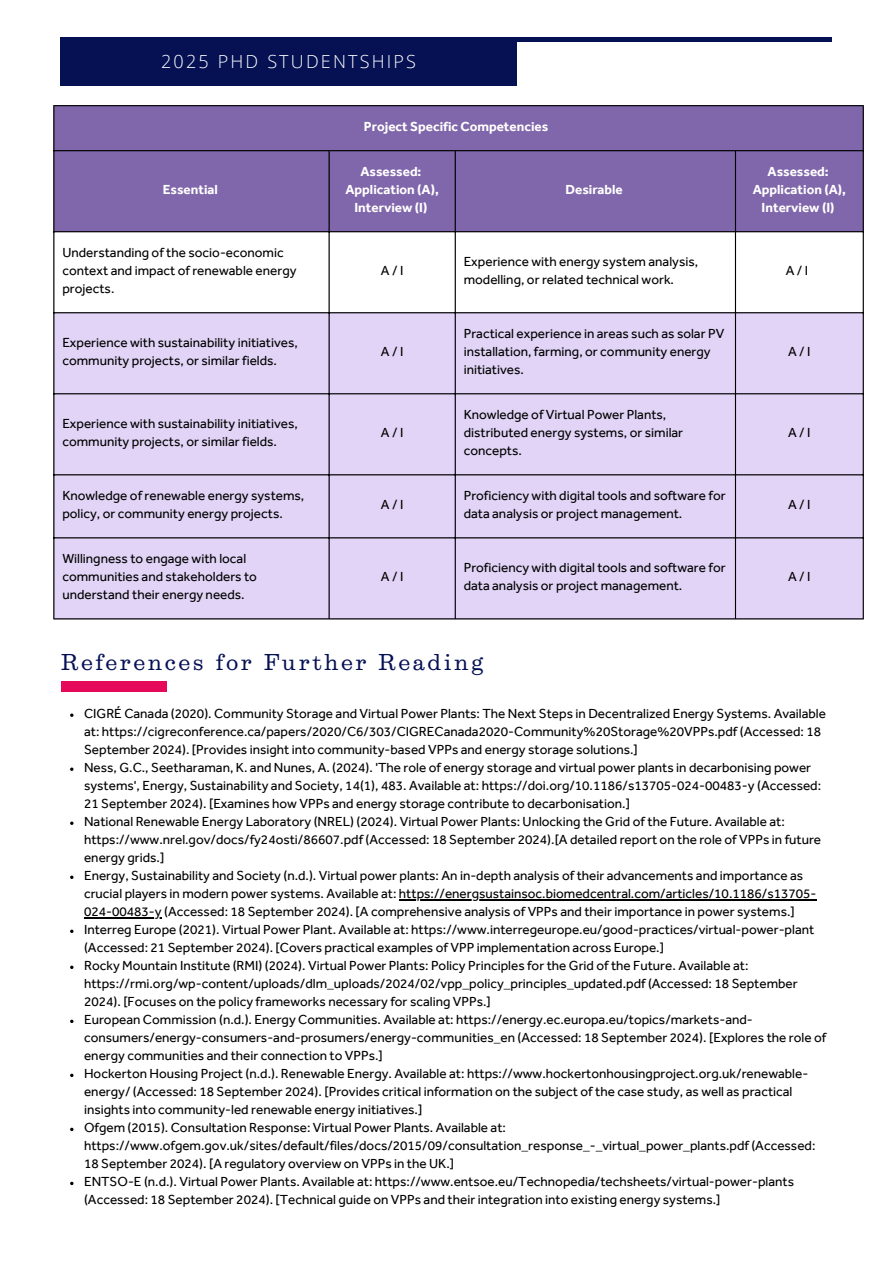
<style>
.page{position:relative;width:894px;height:1264px;background:#fff}
.page>*{position:absolute;margin:0;border:0;box-sizing:border-box;transform-origin:0 0}
.t1{font:24px "Egizio URW";letter-spacing:.12em;color:#061154}
.t2{font:300 18px "Open Sans";letter-spacing:.12em;color:#fff}
.t3{font:13.5px/18px "Effra";color:#000}
.t4{font:700 13.5px/18px "Effra";color:#fff;text-align:center}
</style>
<div class="page">
<hr style="left:61px;top:38px;width:770px;height:3px;background:#061154">
<div style="left:61px;top:39px;width:455px;height:47px;background:#061154"></div>
<div style="left:54px;top:106px;width:808px;height:125px;background:#8066aa"></div>
<div style="left:54px;top:313px;width:808px;height:305px;background:#e1d4f6"></div>
<hr style="left:53px;top:106px;width:1px;height:512px;background:#000">
<hr style="left:328px;top:151px;width:1px;height:467px;background:#000">
<hr style="left:454px;top:151px;width:1px;height:467px;background:#000">
<hr style="left:734px;top:151px;width:1px;height:467px;background:#000">
<hr style="left:862px;top:106px;width:1px;height:512px;background:#000">
<hr style="left:53px;top:105px;width:810px;height:1px;background:#000">
<hr style="left:53px;top:150px;width:810px;height:1px;background:#000">
<hr style="left:53px;top:231px;width:810px;height:1px;background:#000">
<hr style="left:53px;top:312px;width:810px;height:1px;background:#000">
<hr style="left:53px;top:393px;width:810px;height:1px;background:#000">
<hr style="left:53px;top:474px;width:810px;height:1px;background:#000">
<hr style="left:53px;top:537px;width:810px;height:1px;background:#000">
<hr style="left:53px;top:618px;width:810px;height:1px;background:#000">
<svg style="left:70px;top:713px;width:3px;height:4px"></svg>
<svg style="left:70px;top:767px;width:3px;height:4px"></svg>
<hr style="left:399px;top:899px;width:417px;height:1px;background:#000">
<hr style="left:84px;top:917px;width:78px;height:1px;background:#000">
<div style="left:61px;top:681px;width:106px;height:10px;background:#e6095a"></div>
<p class="t2" style="left:161px;top:48px;width:256px">2025 PHD STUDENTSHIPS</p>
<h2 class="t4" style="left:163px;top:183px;width:57px">Essential</h2>
<p class="t3" style="left:62px;top:246px;width:235px">Understanding of the socio-economic context and impact of renewable energy projects.</p>
<p class="t4" style="left:364px;top:120px;width:186px">Project Specific Competencies</p>
<p class="t4" style="left:360px;top:165px;width:63px">Assessed:</p>
<p class="t4" style="left:345px;top:183px;width:95px">Application (A),<br>Interview (I)</p>
<p class="t4" style="left:565px;top:183px;width:59px">Desirable</p>
<p class="t4" style="left:767px;top:165px;width:63px">Assessed:</p>
<p class="t4" style="left:752px;top:183px;width:95px">Application (A),<br>Interview (I)</p>
<p class="t3" style="left:381px;top:264px;width:24px">A/I</p>
<p class="t3" style="left:463px;top:255px;width:236px">Experience with energy system analysis, modelling, or related technical work.</p>
<p class="t3" style="left:785px;top:264px;width:24px">A/I</p>
<p class="t3" style="left:62px;top:336px;width:237px">Experience with sustainability initiatives, community projects, or similar fields.</p>
<p class="t3" style="left:381px;top:345px;width:24px">A/I</p>
<p class="t3" style="left:62px;top:417px;width:237px">Experience with sustainability initiatives, community projects, or similar fields.</p>
<p class="t3" style="left:381px;top:426px;width:24px">A/I</p>
<p class="t3" style="left:463px;top:327px;width:262px">Practical experience in areas such as solar PV installation, farming, or community energy initiatives.</p>
<p class="t3" style="left:463px;top:408px;width:221px">Knowledge of Virtual Power Plants, distributed energy systems, or similar concepts.</p>
<p class="t3" style="left:788px;top:345px;width:24px">A/I</p>
<p class="t3" style="left:788px;top:426px;width:24px">A/I</p>
<p class="t3" style="left:62px;top:489px;width:243px">Knowledge of renewable energy systems, policy, or community energy projects.</p>
<p class="t3" style="left:381px;top:498px;width:24px">A/I</p>
<p class="t3" style="left:463px;top:489px;width:263px">Proficiency with digital tools and software for data analysis or project management.</p>
<p class="t3" style="left:788px;top:498px;width:24px">A/I</p>
<p class="t3" style="left:62px;top:552px;width:196px">Willingness to engage with local communities and stakeholders to understand their energy needs.</p>
<p class="t3" style="left:381px;top:570px;width:24px">A/I</p>
<p class="t3" style="left:463px;top:561px;width:263px">Proficiency with digital tools and software for data analysis or project management.</p>
<p class="t3" style="left:788px;top:570px;width:24px">A/I</p>
<p class="t1" style="left:61px;top:654px;width:423px">References for Further Reading</p>
<h1 class="t3" style="left:84px;top:706px;width:743px">CIGRÉ Canada (2020). Community Storage and Virtual Power Plants: The Next Steps in Decentralized Energy Systems. Available at: https://cigreconference.ca/papers/2020/C6/303/CIGRECanada2020-Community%20Storage%20VPPs.pdf (Accessed: 18<br>September 2024). [Provides insight into community-based VPPs and energy storage solutions.]</h1>
<p class="t3" style="left:84px;top:760px;width:738px">Ness, G.C., Seetharaman, K. and Nunes, A. (2024). 'The role of energy storage and virtual power plants in decarbonising power systems', Energy, Sustainability and Society, 14(1), 483. Available at: https://doi.org/10.1186/s13705-024-00483-y (Accessed:<br>21 September 2024). [Examines how VPPs and energy storage contribute to decarbonisation.]</p>
<p class="t3" style="left:84px;top:814px;width:738px">National Renewable Energy Laboratory (NREL) (2024). Virtual Power Plants: Unlocking the Grid of the Future. Available at: https://www.nrel.gov/docs/fy24osti/86607.pdf (Accessed: 18 September 2024).[A detailed report on the role of VPPs in future energy grids.]</p>
<p class="t3" style="left:84px;top:868px;width:733px">Energy, Sustainability and Society (n.d.). Virtual power plants: An in-depth analysis of their advancements and importance as crucial players in modern power systems. Available at: https://energsustainsoc.biomedcentral.com/articles/10.1186/s13705-</p>
<p class="t3" style="left:84px;top:904px;width:731px">024-00483-y (Accessed: 18 September 2024). [A comprehensive analysis of VPPs and their importance in power systems.]<br>Interreg Europe (2021). Virtual Power Plant. Available at: https://www.interregeurope.eu/good-practices/virtual-power-plant (Accessed: 21 September 2024). [Covers practical examples of VPP implementation across Europe.]</p>
<p class="t3" style="left:84px;top:958px;width:715px">Rocky Mountain Institute (RMI) (2024). Virtual Power Plants: Policy Principles for the Grid of the Future. Available at: https://rmi.org/wp-content/uploads/dlm_uploads/2024/02/vpp_policy_principles_updated.pdf (Accessed: 18 September<br>2024). [Focuses on the policy frameworks necessary for scaling VPPs.]</p>
<p class="t3" style="left:84px;top:1012px;width:743px">European Commission (n.d.). Energy Communities. Available at: https://energy.ec.europa.eu/topics/markets-and&shy;consumers/energy-consumers-and-prosumers/energy-communities_en (Accessed: 18 September 2024). [Explores the role of energy communities and their connection to VPPs.]</p>
<p class="t3" style="left:84px;top:1066px;width:725px">Hockerton Housing Project (n.d.). Renewable Energy. Available at: https://www.hockertonhousingproject.org.uk/renewable&shy;energy/ (Accessed: 18 September 2024). [Provides critical information on the subject of the case study, as well as practical insights into community-led renewable energy initiatives.]</p>
<p class="t3" style="left:84px;top:1120px;width:732px">Ofgem (2015). Consultation Response: Virtual Power Plants. Available at: https://www.ofgem.gov.uk/sites/default/files/docs/2015/09/consultation_response_-_virtual_power_plants.pdf (Accessed:<br>18 September 2024). [A regulatory overview on VPPs in the UK.]</p>
<p class="t3" style="left:84px;top:1174px;width:711px">ENTSO-E (n.d.). Virtual Power Plants. Available at: https://www.entsoe.eu/Technopedia/techsheets/virtual-power-plants (Accessed: 18 September 2024). [Technical guide on VPPs and their integration into existing energy systems.]</p>
</div>
